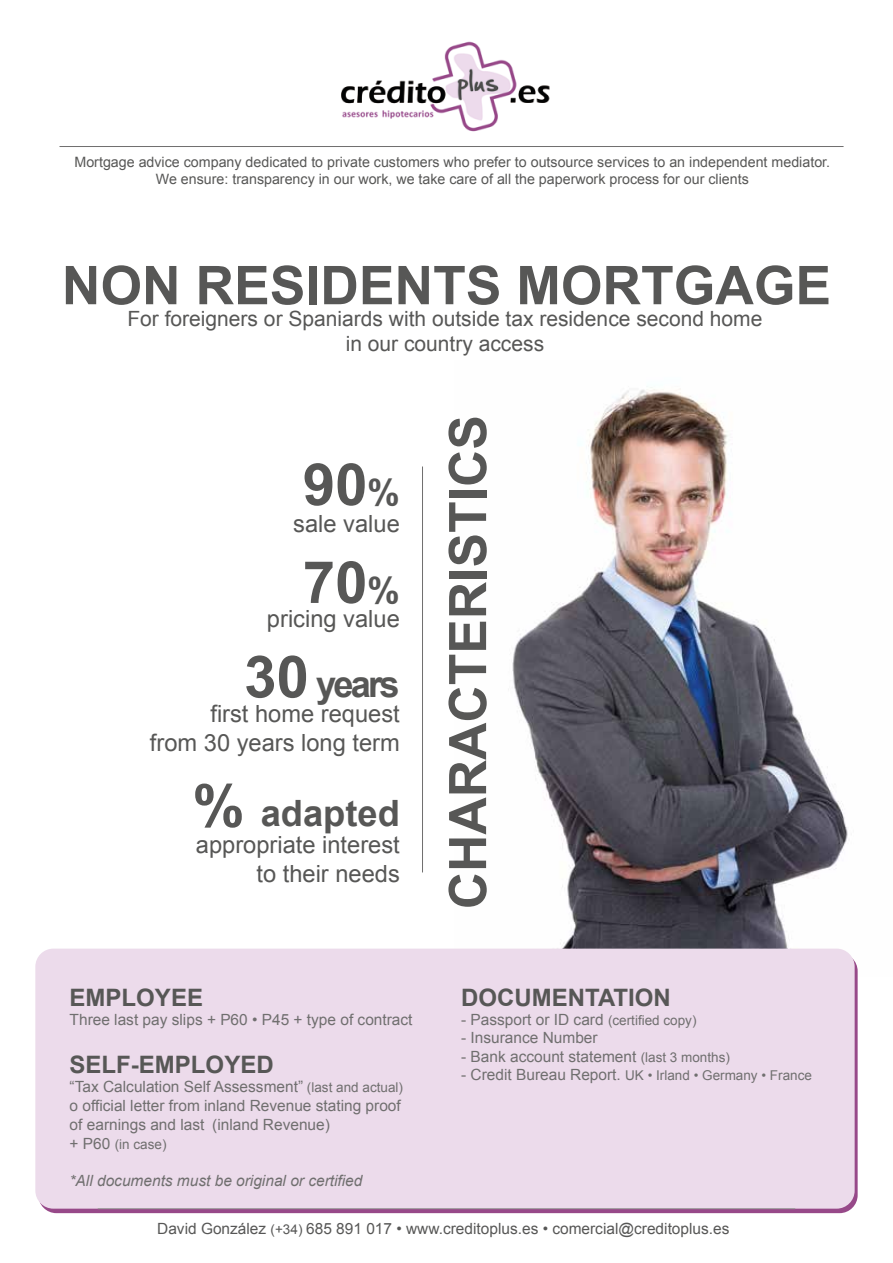
<style>
.page{position:relative;width:893px;height:1263px;background:#fff}
.page>*{position:absolute;margin:0;border:0;box-sizing:border-box;transform-origin:0 0}
.t1{font:700 58.35px "Arial";color:#575756}
.t2{font:700 53.4px "Arial";color:#575756}
.t3{font:700 51.75px "Arial";color:#575756}
.t4{font:700 36.3px "Arial";color:#575756}
.t5{font:700 24px "Arial";color:#575756}
.t6{font:23.7px/28.3px "Arial";color:#575756;text-align:right}
.t7{font:21px/25.2px "Arial";color:#575756;text-align:center}
.t8{font:15.45px/19.2px "Arial";color:#706f6f}
.t9{font:15.45px "Arial";color:#575756}
.t10{font:italic 15.45px "Arial";color:#706f6f}
.t11{font:14.25px/17.1px "Arial";color:#575756;text-align:center}
.t12{font:13.5px "Arial";color:#706f6f}
.s1{font-size:36.3px}
.s2{font-size:58.35px}
.s3{font-size:13.5px}
.s4{font-size:15.45px}
</style>
<div class="page">
<img style="left:454px;top:387px;width:394px;height:565px">
<div style="left:35px;top:949px;width:820px;height:260px;background:#ecdbeb;border-radius:18px"></div>
<img style="left:341px;top:41px;width:209px;height:91px">
<hr style="left:60px;top:146px;width:784px;height:1px;background:#706f6f">
<hr style="left:98px;top:1208px;width:697px;height:1px;background:#9d9d9c">
<hr style="left:422px;top:466px;width:1px;height:406px;background:#706f6f">
<p class="t11" style="left:75px;top:154px;width:757px">Mortgage advice company dedicated to private customers who prefer to outsource services to an independent mediator.<br>We ensure: transparency in our work, we take care of all the paperwork process for our clients</p>
<h2 class="t2" style="left:62px;top:250px;width:771px">NON RESIDENTS MORTGAGE</h2>
<h3 class="t7" style="left:127px;top:306px;width:636px">For foreigners or Spaniards with outside tax residence second home in our country access</h3>
<h1 class="t1" style="left:303px;top:446px;width:99px">90<span class="s1">%</span></h1>
<h3 class="t6" style="left:293px;top:509px;width:108px">sale value</h3>
<h1 class="t1" style="left:303px;top:543px;width:99px">70<span class="s1">%</span></h1>
<h3 class="t6" style="left:267px;top:605px;width:134px">pricing value</h3>
<h3 class="t4" style="left:244px;top:660px;width:157px"><span class="s2">30</span> years</h3>
<h3 class="t6" style="left:150px;top:700px;width:251px">first home request<br>from 30 years long term</h3>
<h3 class="t4" style="left:193px;top:789px;width:209px"><span class="s2">%</span> adapted</h3>
<h3 class="t6" style="left:196px;top:831px;width:205px">appropriate interest to their needs</h3>
<h3 class="t5" style="left:70px;top:982px;width:135px">EMPLOYEE</h3>
<p class="t8" style="left:70px;top:1010px;width:344px">Three last pay slips + P60 • P45 + type of contract</p>
<h3 class="t5" style="left:70px;top:1049px;width:206px">SELF-EMPLOYED</h3>
<p class="t8" style="left:70px;top:1077px;width:335px">“Tax Calculation Self Assessment” <span class="s3">(last and actual) </span>o official letter from inland Revenue stating proof of earnings and last (inland Revenue)</p>
<p class="t12" style="left:70px;top:1135px;width:98px"><span class="s4">+ P60</span> (in case)</p>
<p class="t10" style="left:70px;top:1170px;width:294px">*All documents must be original or certified</p>
<h3 class="t3" style="left:433px;top:909px;width:496px;rotate:-90deg">CHARACTERISTICS</h3>
<h3 class="t5" style="left:461px;top:982px;width:211px">DOCUMENTATION</h3>
<p class="t8" style="left:461px;top:1010px;width:237px">- Passport or ID card <span class="s3">(certified copy)</span></p>
<p class="t8" style="left:461px;top:1028px;width:138px">- Insurance Number</p>
<p class="t8" style="left:461px;top:1047px;width:270px">- Bank account statement <span class="s3">(last 3 months)</span></p>
<p class="t12" style="left:461px;top:1067px;width:352px"><span class="s4">- Credit Bureau Report.</span> UK • Irland • Germany • France</p>
<h3 class="t7" style="left:574px;top:985px;width:181px">www.creditoplus.es</h3>
<p class="t9" style="left:157px;top:1218px;width:574px">David González <span class="s3">(+34)</span> 685 891 017 • www.creditoplus.es • comercial@creditoplus.es</p>
</div>
